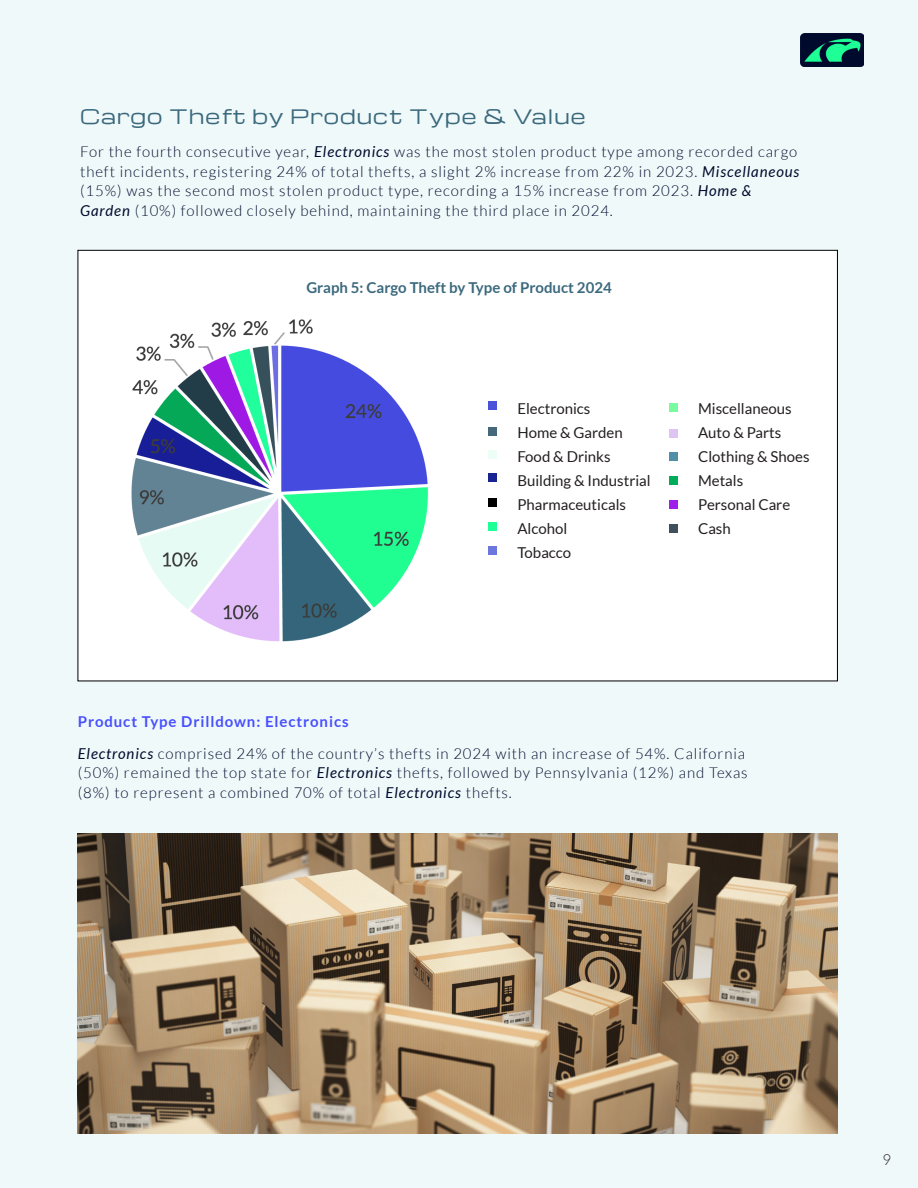
<style>
.page{position:relative;width:918px;height:1188px;background:#f0f9f9}
.page>*{position:absolute;margin:0;border:0;box-sizing:border-box;transform-origin:0 0}
.t1{font:19.5px "Michroma";letter-spacing:.06em;color:#3a697d}
.t2{font:300 15px/19.5px "Lato";letter-spacing:.06em;color:#000a2d}
.t3{font:15px "Lato";color:#231f20}
.t4{font:700 15px "Lato";color:#3b697d}
.t5{font:700 15px "Lato";letter-spacing:.06em;color:#484fff}
.t6{font:300 15px "Lato";color:#231f20}
.s1{font-weight:400;font-style:italic}
</style>
<div class="page">
<div style="left:78px;top:250px;width:760px;height:431px;background:#fff;border:1px solid #000"></div>
<img style="left:131px;top:319px;width:297px;height:323px">
<img style="left:78px;top:833px;width:760px;height:301px">
<div style="left:489px;top:401px;width:8px;height:9px;background:#4853d9"></div>
<div style="left:489px;top:427px;width:8px;height:8px;background:#45687b"></div>
<div style="left:489px;top:450px;width:8px;height:9px;background:#edfef6"></div>
<div style="left:489px;top:474px;width:8px;height:8px;background:#192493"></div>
<div style="left:489px;top:498px;width:8px;height:9px;background:#000"></div>
<div style="left:489px;top:523px;width:8px;height:8px;background:#1eff95"></div>
<div style="left:489px;top:546px;width:8px;height:8px;background:#6d75df"></div>
<div style="left:669px;top:429px;width:9px;height:8px;background:#dec3f5"></div>
<div style="left:669px;top:452px;width:9px;height:9px;background:#4f8faa"></div>
<div style="left:669px;top:476px;width:9px;height:8px;background:#00ab5a"></div>
<div style="left:669px;top:500px;width:9px;height:9px;background:#9e20e9"></div>
<div style="left:669px;top:525px;width:9px;height:8px;background:#3f505a"></div>
<div style="left:669px;top:404px;width:9px;height:8px;background:#78fa9f"></div>
<p class="t1" style="left:80px;top:106px;width:507px">Cargo Theft by Product Type &amp; Value</p>
<p class="t2" style="left:80px;top:142px;width:721px">For the fourth consecutive year, <span class="s1">Electronics</span> was the most stolen product type among recorded cargo theft incidents, registering 24% of total thefts, a slight 2% increase from 22% in 2023. <span class="s1">Miscellaneous </span>(15%) was the second most stolen product type, recording a 15% increase from 2023. <span class="s1">Home &amp; Garden</span> (10%) followed closely behind, maintaining the third place in 2024.</p>
<p class="t4" style="left:306px;top:279px;width:307px">Graph 5: Cargo Theft by Type of Product 2024</p>
<p class="t3" style="left:517px;top:400px;width:75px">Electronics</p>
<p class="t3" style="left:517px;top:424px;width:107px">Home &amp; Garden</p>
<p class="t3" style="left:517px;top:448px;width:95px">Food &amp; Drinks</p>
<p class="t3" style="left:517px;top:472px;width:135px">Building &amp; Industrial</p>
<p class="t3" style="left:517px;top:496px;width:110px">Pharmaceuticals</p>
<p class="t3" style="left:517px;top:520px;width:51px">Alcohol</p>
<p class="t3" style="left:517px;top:544px;width:55px">Tobacco</p>
<p class="t3" style="left:698px;top:400px;width:95px">Miscellaneous</p>
<p class="t3" style="left:698px;top:424px;width:85px">Auto &amp; Parts</p>
<p class="t3" style="left:698px;top:448px;width:113px">Clothing &amp; Shoes</p>
<p class="t3" style="left:698px;top:472px;width:47px">Metals</p>
<p class="t3" style="left:698px;top:496px;width:94px">Personal Care</p>
<p class="t3" style="left:698px;top:520px;width:34px">Cash</p>
<p class="t5" style="left:78px;top:713px;width:272px">Product Type Drilldown: Electronics</p>
<p class="t2" style="left:78px;top:744px;width:671px"><span class="s1">Electronics</span> comprised 24% of the country’s thefts in 2024 with an increase of 54%. California (50%) remained the top state for <span class="s1">Electronics</span> thefts, followed by Pennsylvania (12%) and Texas (8%) to represent a combined 70% of total <span class="s1">Electronics</span> thefts.</p>
<p class="t6" style="left:882px;top:1152px;width:10px">9</p>
</div>
